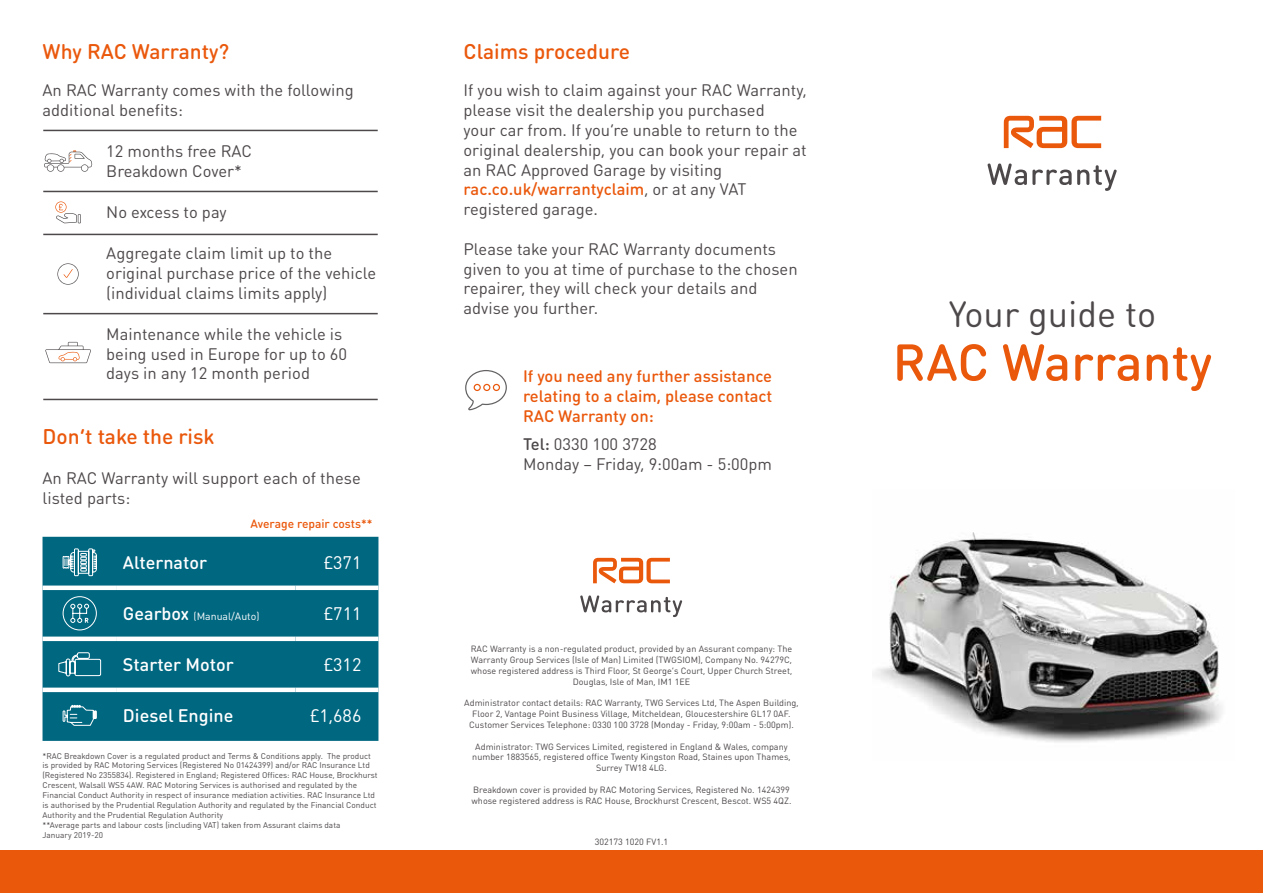
<style>
.page{position:relative;width:1263px;height:893px;background:#fff}
.page>*{position:absolute;margin:0;border:0;box-sizing:border-box;transform-origin:0 0}
.t1{font:500 51px "DIN Round OT";color:#ea580c}
.t2{font:36px "DIN Round OT";color:#4d484a}
.t3{font:500 21px "DIN Round OT";color:#ea580c}
.t4{font:500 18px "DIN Round OT";color:#fff}
.t5{font:18px "DIN Round OT";color:#fff}
.t6{font:16.5px/19.8px "DIN Round OT";color:#4d484a}
.t7{font:500 16.5px/19.8px "DIN Round OT";color:#ea580c;text-align:justify}
.t8{font:500 12px "DIN Round OT";color:#ea580c}
.t9{font:10.5px "DIN Round OT";color:#fff}
.t10{font:9px/10.8px "DIN Round OT";color:#4d484a;text-align:center}
.t11{font:8.25px/9.9px "DIN Round OT";color:#4d484a}
.s1{font-weight:500;font-size:18px}
.s2{font-weight:500;color:#ea580c}
.s3{font-weight:500}
</style>
<div class="page">
<div style="left:0;top:850px;width:1263px;height:43px;background:#ea580c"></div>
<svg style="left:593px;top:558px;width:77px;height:25px"></svg>
<svg style="left:580px;top:595px;width:102px;height:22px"></svg>
<svg style="left:1004px;top:116px;width:97px;height:32px"></svg>
<svg style="left:987px;top:163px;width:130px;height:28px"></svg>
<div style="left:43px;top:537px;width:335px;height:204px;background:#006781"></div>
<hr style="left:43px;top:586px;width:74px;height:4px;background:#fff">
<hr style="left:117px;top:586px;width:179px;height:4px;background:#fff">
<hr style="left:296px;top:586px;width:82px;height:4px;background:#fff">
<hr style="left:43px;top:637px;width:74px;height:4px;background:#fff">
<hr style="left:117px;top:637px;width:179px;height:4px;background:#fff">
<hr style="left:296px;top:637px;width:82px;height:4px;background:#fff">
<hr style="left:43px;top:688px;width:74px;height:4px;background:#fff">
<hr style="left:117px;top:688px;width:179px;height:4px;background:#fff">
<hr style="left:296px;top:688px;width:82px;height:4px;background:#fff">
<svg style="left:62px;top:548px;width:35px;height:28px"></svg>
<svg style="left:62px;top:596px;width:35px;height:35px"></svg>
<svg style="left:58px;top:652px;width:43px;height:25px"></svg>
<svg style="left:62px;top:705px;width:35px;height:21px"></svg>
<hr style="left:43px;top:130px;width:335px;height:1px;background:#4d484a">
<hr style="left:43px;top:191px;width:335px;height:1px;background:#4d484a">
<hr style="left:43px;top:234px;width:335px;height:1px;background:#4d484a">
<hr style="left:43px;top:399px;width:335px;height:1px;background:#4d484a">
<hr style="left:43px;top:313px;width:335px;height:1px;background:#4d484a">
<svg style="left:44px;top:150px;width:48px;height:22px"></svg>
<svg style="left:57px;top:263px;width:22px;height:22px"></svg>
<svg style="left:55px;top:201px;width:26px;height:22px"></svg>
<svg style="left:45px;top:342px;width:46px;height:21px"></svg>
<img style="left:873px;top:532px;width:349px;height:210px">
<svg style="left:465px;top:370px;width:42px;height:40px"></svg>
<h3 class="t3" style="left:43px;top:38px;width:188px">Why RAC Warranty?</h3>
<h3 class="t6" style="left:43px;top:80px;width:313px">An RAC Warranty comes with the following additional benefits:</h3>
<h3 class="t6" style="left:106px;top:141px;width:147px">12 months free RAC<br>Breakdown Cover*</h3>
<h3 class="t6" style="left:106px;top:202px;width:122px">No excess to pay</h3>
<h3 class="t6" style="left:106px;top:243px;width:271px">Aggregate claim limit up to the original purchase price of the vehicle (individual claims limits apply)</h3>
<h3 class="t6" style="left:106px;top:324px;width:242px">Maintenance while the vehicle is being used in Europe for up to 60 days in any 12 month period</h3>
<h3 class="t3" style="left:43px;top:423px;width:174px">Don’t take the risk</h3>
<h3 class="t6" style="left:43px;top:468px;width:320px">An RAC Warranty will support each of these listed parts:</h3>
<h3 class="t8" style="left:251px;top:516px;width:123px">Average repair costs**</h3>
<h3 class="t4" style="left:123px;top:551px;width:85px">Alternator</h3>
<h3 class="t5" style="left:323px;top:551px;width:40px">£371</h3>
<p class="t9" style="left:123px;top:610px;width:138px"><span class="s1">Gearbox</span> (Manual/Auto)</p>
<h3 class="t5" style="left:323px;top:602px;width:40px">£711</h3>
<h3 class="t4" style="left:123px;top:653px;width:112px">Starter Motor</h3>
<h3 class="t5" style="left:323px;top:653px;width:40px">£312</h3>
<h3 class="t4" style="left:123px;top:704px;width:112px">Diesel Engine</h3>
<h3 class="t5" style="left:310px;top:704px;width:53px">£1,686</h3>
<p class="t11" style="left:43px;top:750px;width:337px">*RAC Breakdown Cover is a regulated product and Terms &amp; Conditions apply. The product is provided by RAC Motoring Services (Registered No 01424399) and/or RAC Insurance Ltd (Registered No 2355834). Registered in England; Registered Offices: RAC House, Brockhurst Crescent, Walsall WS5 4AW. RAC Motoring Services is authorised and regulated by the Financial Conduct Authority in respect of insurance mediation activities. RAC Insurance Ltd is authorised by the Prudential Regulation Authority and regulated by the Financial Conduct Authority and the Prudential Regulation Authority<br>**Average parts and labour costs (including VAT) taken from Assurant claims data<br>January 2019-20</p>
<h3 class="t3" style="left:463px;top:38px;width:168px">Claims procedure</h3>
<p class="t6" style="left:463px;top:80px;width:345px">If you wish to claim against your RAC Warranty, please visit the dealership you purchased<br>your car from. If you’re unable to return to the original dealership, you can book your repair at an RAC Approved Garage by visiting <span class="s2">rac.co.uk/warrantyclaim</span>, or at any VAT registered garage.</p>
<h3 class="t6" style="left:463px;top:239px;width:336px">Please take your RAC Warranty documents given to you at time of purchase to the chosen repairer, they will check your details and advise you further.</h3>
<h3 class="t7" style="left:523px;top:366px;width:251px">If you need any further assistance relating to a claim, please contact RAC Warranty on:</h3>
<h3 class="t6" style="left:523px;top:434px;width:250px"><span class="s3">Tel:</span> 0330 100 3728<br>Monday – Friday, 9:00am - 5:00pm</h3>
<p class="t10" style="left:471px;top:644px;width:323px">RAC Warranty is a non-regulated product, provided by an Assurant company: The Warranty Group Services (Isle of Man) Limited (TWGSIOM), Company No. 94279C, whose registered address is Third Floor, St George’s Court, Upper Church Street, Douglas, Isle of Man, IM1 1EE</p>
<p class="t10" style="left:464px;top:698px;width:336px">Administrator contact details: RAC Warranty, TWG Services Ltd, The Aspen Building,<br>Floor 2, Vantage Point Business Village, Mitcheldean, Gloucestershire GL17 0AF.<br>Customer Services Telephone: 0330 100 3728 (Monday - Friday, 9:00am - 5:00pm).</p>
<p class="t10" style="left:472px;top:741px;width:320px">Administrator: TWG Services Limited, registered in England &amp; Wales, company number 1883565, registered office Twenty Kingston Road, Staines upon Thames,<br>Surrey TW18 4LG.</p>
<p class="t10" style="left:471px;top:784px;width:321px;text-align:left">Breakdown cover is provided by RAC Motoring Services, Registered No. 1424399 whose registered address is RAC House, Brockhurst Crescent, Bescot. WS5 4QZ.</p>
<p class="t10" style="left:595px;top:836px;width:75px">302173 1020 FV1.1</p>
<h2 class="t2" style="left:949px;top:291px;width:209px">Your guide to</h2>
<h1 class="t1" style="left:892px;top:330px;width:321px">RAC Warranty</h1>
</div>
